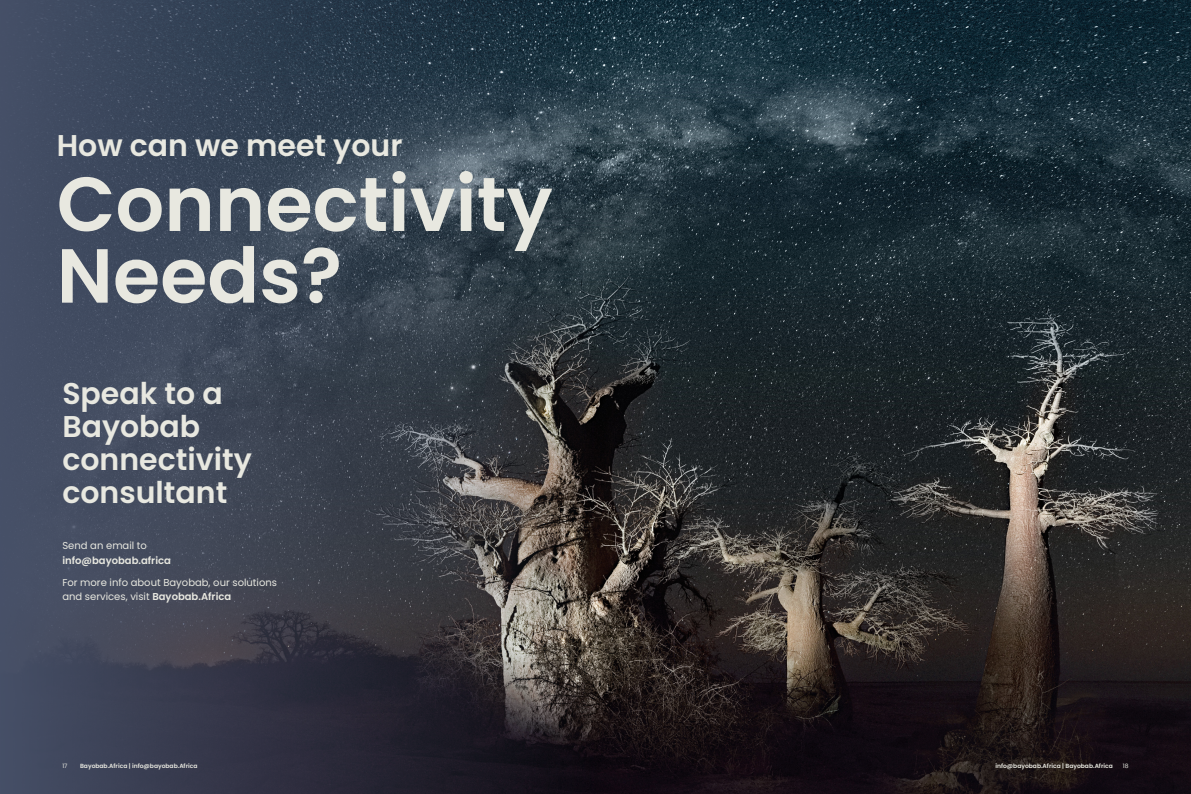
<style>
.page{position:relative;width:1191px;height:794px;background:#fff}
.page>*{position:absolute;margin:0;border:0;box-sizing:border-box;transform-origin:0 0}
.t1{font:600 76.5px/71.7px "Poppins";color:#e8e8e0}
.t2{font:600 30px/33px "Poppins";color:#e8e8e0}
.t3{font:10px/14px "Poppins";color:#e8e8e0}
.t4{font:600 10px "Poppins";color:#e8e8e0}
.t5{font:600 6px "Poppins";color:#e8e8e0}
.t6{font:6px "Poppins";color:#e8e8e0}
.s1{font-weight:600}
</style>
<div class="page">
<img style="left:595px;top:0;width:596px;height:794px">
<svg style="left:0;top:0;width:595px;height:794px;background:#3b4350"></svg>
<h2 class="t2" style="left:57px;top:129px;width:347px">How can we meet your</h2>
<h1 class="t1" style="left:57px;top:169px;width:497px">Connectivity<br>Needs?</h1>
<h2 class="t2" style="left:62px;top:377px;width:191px">Speak to a<br>Bayobab connectivity consultant</h2>
<p class="t3" style="left:62px;top:539px;width:86px">Send an email to</p>
<p class="t4" style="left:62px;top:554px;width:110px">info@bayobab.africa</p>
<p class="t3" style="left:62px;top:576px;width:216px">For more info about Bayobab, our solutions and services, visit <span class="s1">Bayobab.Africa</span></p>
<p class="t6" style="left:62px;top:762px;width:7px">17</p>
<p class="t5" style="left:80px;top:762px;width:119px">Bayobab.Africa | info@bayobab.Africa</p>
<p class="t5" style="left:995px;top:762px;width:119px">info@bayobab.Africa | Bayobab.Africa</p>
<p class="t6" style="left:1122px;top:762px;width:7px">18</p>
</div>
